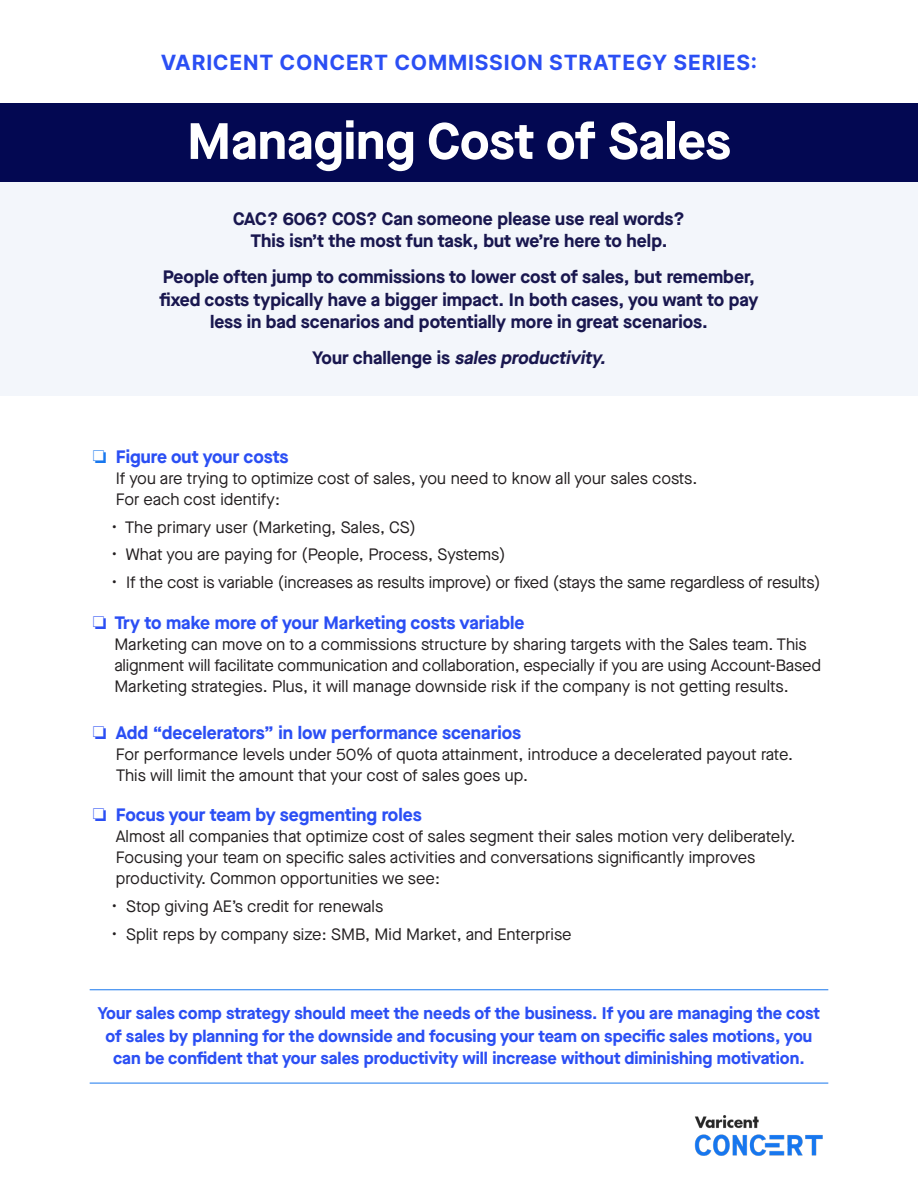
<style>
.page{position:relative;width:918px;height:1188px;background:#fff}
.page>*{position:absolute;margin:0;border:0;box-sizing:border-box;transform-origin:0 0}
.t1{font:700 51px "Maison Neue";color:#fff}
.t2{font:700 21px "Inter";letter-spacing:.035em;color:#2b4ff4}
.t3{font:700 18px/22.5px "Maison Neue";color:#19174f;text-align:center}
.t4{font:700 18px "Maison Neue";color:#2b4ff4}
.t5{font:italic 700 18px "Maison Neue";color:#19174f}
.t6{font:700 16.8px/22.5px "Maison Neue";color:#2b4ff4;text-align:center}
.t7{font:16.5px/21px "Maison Neue";color:#231f20}
.s1{font-style:normal}
.s2{color:#1877ee}
</style>
<div class="page">
<div style="left:0;top:171px;width:918px;height:225px;background:#f3f6fb"></div>
<div style="left:0;top:104px;width:918px;height:78px;background:#030852"></div>
<hr style="left:90px;top:990px;width:738px;height:1px;background:#1877ee">
<hr style="left:90px;top:1083px;width:738px;height:1px;background:#1877ee">
<img style="left:694px;top:1115px;width:129px;height:41px">
<p class="t2" style="left:161px;top:47px;width:598px">VARICENT CONCERT COMMISSION STRATEGY SERIES:</p>
<p class="t1" style="left:187px;top:105px;width:545px">Managing Cost of Sales</p>
<p class="t3" style="left:233px;top:206px;width:453px">CAC? 606? COS? Can someone please use real words?<br>This isn’t the most fun task, but we’re here to help.</p>
<p class="t3" style="left:160px;top:265px;width:600px">People often jump to commissions to lower cost of sales, but remember, fixed costs typically have a bigger impact. In both cases, you want to pay less in bad scenarios and potentially more in great scenarios.</p>
<p class="t5" style="left:313px;top:345px;width:299px"><span class="s1">Yo u r c h a l l e n g e i s</span> sales productivity.</p>
<p class="t4" style="left:93px;top:444px;width:197px"><span class="s2">□</span> Figure out your costs</p>
<p class="t7" style="left:116px;top:467px;width:583px">If you are trying to optimize cost of sales, you need to know all your sales costs.<br>For each cost identify:</p>
<p class="t7" style="left:111px;top:516px;width:306px">• The primary user (Marketing, Sales, CS)</p>
<p class="t7" style="left:111px;top:544px;width:396px">• What you are paying for (People, Process, Systems)</p>
<p class="t7" style="left:111px;top:572px;width:711px">• If the cost is variable (increases as results improve) or fixed (stays the same regardless of results)</p>
<p class="t4" style="left:93px;top:610px;width:433px">□ Try to make more of your Marketing costs variable</p>
<p class="t7" style="left:114px;top:634px;width:708px">Marketing can move on to a commissions structure by sharing targets with the Sales team. This alignment will facilitate communication and collaboration, especially if you are using Account-Based<br>Marketing strategies. Plus, it will manage downside risk if the company is not getting results.</p>
<p class="t4" style="left:93px;top:720px;width:430px">□ Add “decelerators” in low performance scenarios</p>
<p class="t7" style="left:116px;top:744px;width:679px">For performance levels under 50% of quota attainment, introduce a decelerated payout rate.<br>This will limit the amount that your cost of sales goes up.</p>
<p class="t4" style="left:93px;top:802px;width:330px">□ Focus your team by segmenting roles</p>
<p class="t7" style="left:116px;top:826px;width:681px">Almost all companies that optimize cost of sales segment their sales motion very deliberately.<br>Focusing your team on specific sales activities and conversations significantly improves productivity. Common opportunities we see:</p>
<p class="t7" style="left:111px;top:896px;width:273px">• Stop giving AE’s credit for renewals</p>
<p class="t7" style="left:111px;top:923px;width:462px">• Split reps by company size: SMB, Mid Market, and Enterprise</p>
<p class="t6" style="left:98px;top:1002px;width:724px">Your sales comp strategy should meet the needs of the business. If you are managing the cost of sales by planning for the downside and focusing your team on specific sales motions, you can be confident that your sales productivity will increase without diminishing motivation.</p>
</div>
